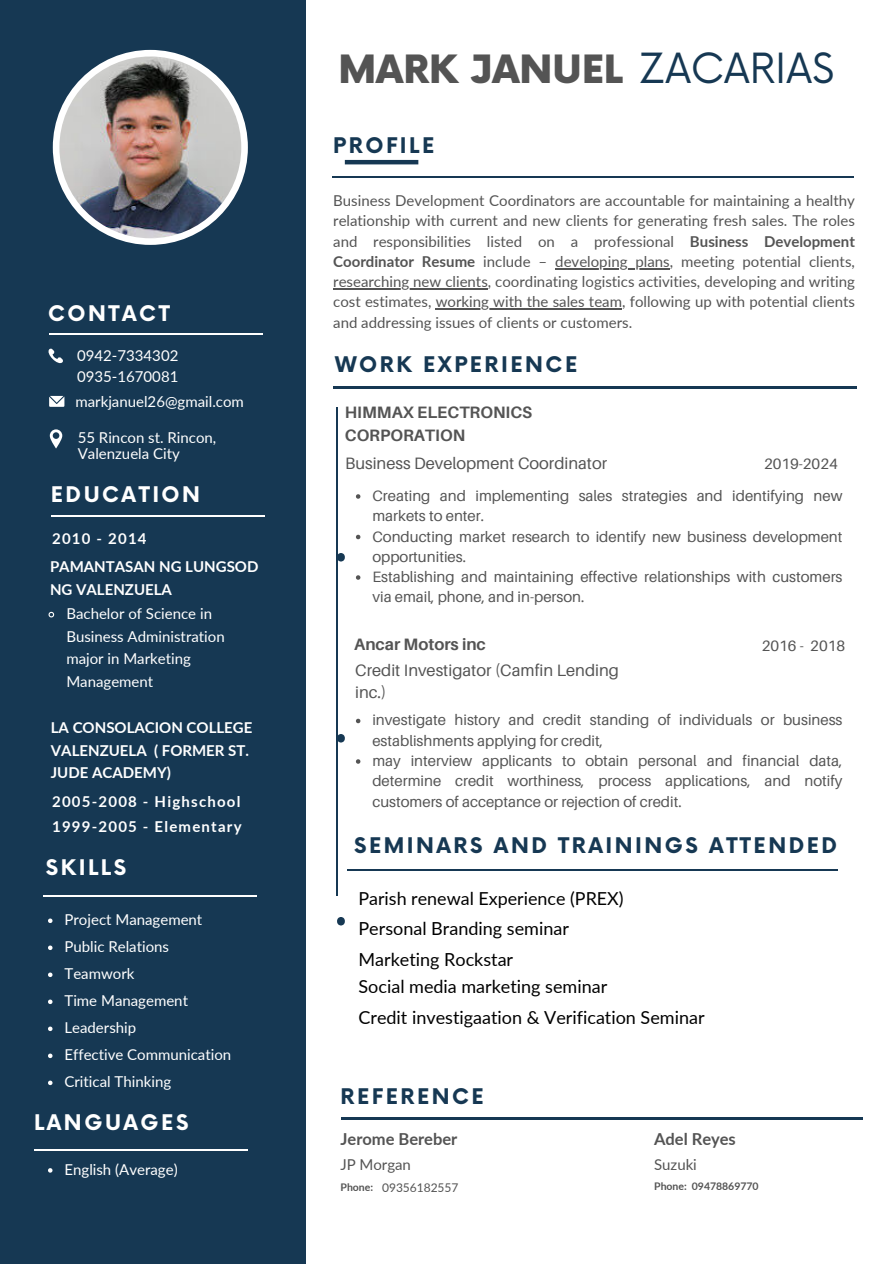
<style>
.page{position:relative;width:894px;height:1264px;background:#fff}
.page>*{position:absolute;margin:0;border:0;box-sizing:border-box;transform-origin:0 0}
.t1{font:900 37.95px "Now";color:#545454}
.t2{font:700 21px "Now";letter-spacing:.12em;color:#163853}
.t3{font:700 21px "Now";letter-spacing:.12em;color:#fff}
.t4{font:18px "Lato";color:#000}
.t5{font:17.85px "Lato";color:#000}
.t6{font:16.5px/22.5px "Aileron";color:#545454}
.t7{font:700 16.5px/22.5px "Aileron";color:#545454}
.t8{font:700 16.5px "Lato";color:#545454}
.t9{font:15px/20.2px "Aileron";color:#545454}
.t10{font:15px/20.2px "Lato";color:#545454;text-align:justify}
.t11{font:15px/22.5px "Lato";color:#fff}
.t12{font:700 15px/22.5px "Lato";color:#fff}
.t13{font:700 15px "Lato";letter-spacing:.08em;color:#fff}
.t14{font:12px "Lato";letter-spacing:-.005em;color:#545454}
.t15{font:700 10.5px "Lato";color:#545454}
.s1{font-weight:400;font-size:40.5px;color:#163853}
.s2{font-weight:700}
</style>
<div class="page">
<div style="left:0;top:0;width:305px;height:1263px;background:#163853"></div>
<hr style="left:345px;top:160px;width:73px;height:4px;background:#163853">
<div style="left:53px;top:50px;width:195px;height:195px;background:#fff;border-radius:50%"></div>
<img style="left:59px;top:56px;width:182px;height:182px;border-radius:50%">
<svg style="left:48px;top:348px;width:15px;height:16px"></svg>
<svg style="left:49px;top:396px;width:15px;height:11px"></svg>
<svg style="left:50px;top:429px;width:12px;height:19px"></svg>
<hr style="left:49px;top:333px;width:214px;height:1px;background:#fff">
<hr style="left:51px;top:515px;width:214px;height:2px;background:#fff">
<hr style="left:43px;top:895px;width:214px;height:1px;background:#fff">
<hr style="left:34px;top:1149px;width:214px;height:1px;background:#fff">
<hr style="left:333px;top:387px;width:523px;height:1px;background:#163853">
<hr style="left:341px;top:1117px;width:521px;height:2px;background:#163853">
<hr style="left:332px;top:176px;width:521px;height:1px;background:#163853">
<svg style="left:337px;top:553px;width:8px;height:8px"></svg>
<hr style="left:336px;top:407px;width:1px;height:488px;background:#163853">
<svg style="left:337px;top:734px;width:8px;height:8px"></svg>
<svg style="left:337px;top:917px;width:8px;height:8px"></svg>
<svg style="left:48px;top:918px;width:4px;height:5px"></svg>
<svg style="left:48px;top:945px;width:4px;height:5px"></svg>
<svg style="left:48px;top:972px;width:4px;height:5px"></svg>
<svg style="left:48px;top:999px;width:4px;height:5px"></svg>
<svg style="left:48px;top:1026px;width:4px;height:5px"></svg>
<svg style="left:48px;top:1053px;width:4px;height:5px"></svg>
<svg style="left:48px;top:1080px;width:4px;height:5px"></svg>
<svg style="left:48px;top:611px;width:7px;height:7px"></svg>
<svg style="left:48px;top:1168px;width:4px;height:4px"></svg>
<hr style="left:555px;top:268px;width:114px;height:1px;background:#545454">
<hr style="left:333px;top:288px;width:154px;height:1px;background:#545454">
<hr style="left:435px;top:308px;width:187px;height:1px;background:#545454">
<svg style="left:356px;top:494px;width:4px;height:4px"></svg>
<svg style="left:356px;top:534px;width:4px;height:5px"></svg>
<svg style="left:356px;top:575px;width:4px;height:4px"></svg>
<svg style="left:356px;top:718px;width:4px;height:5px"></svg>
<svg style="left:356px;top:759px;width:4px;height:4px"></svg>
<hr style="left:347px;top:869px;width:490px;height:1px;background:#163853">
<p class="t3" style="left:48px;top:302px;width:123px">CONTACT</p>
<p class="t11" style="left:77px;top:344px;width:103px">0942-7334302</p>
<p class="t11" style="left:77px;top:365px;width:103px">0935-1670081</p>
<p class="t11" style="left:75px;top:390px;width:170px">markjanuel26@gmail.com</p>
<p class="t11" style="left:78px;top:428px;width:140px;line-height:16.8px">55 Rincon st. Rincon,<br>Valenzuela City</p>
<h3 class="t3" style="left:51px;top:483px;width:151px">EDUCATION</h3>
<p class="t13" style="left:52px;top:529px;width:96px">2010 - 2014</p>
<p class="t12" style="left:50px;top:555px;width:210px">PAMANTASAN NG LUNGSOD<br>NG VALENZUELA</p>
<p class="t11" style="left:66px;top:602px;width:160px">Bachelor of Science in<br>Business Administration major in Marketing<br>Management</p>
<p class="t12" style="left:51px;top:716px;width:203px">LA CONSOLACION COLLEGE<br>VALENZUELA ( FORMER ST.<br>JUDE ACADEMY)</p>
<p class="t13" style="left:52px;top:791px;width:190px">2005-2008 - Highschool</p>
<h6 class="t13" style="left:52px;top:816px;width:191px">1999-2005 - Elementary</h6>
<h3 class="t3" style="left:46px;top:855px;width:82px">SKILLS</h3>
<p class="t11" style="left:64px;top:908px;width:139px">Project Management</p>
<p class="t11" style="left:64px;top:935px;width:106px">Public Relations</p>
<p class="t11" style="left:64px;top:962px;width:71px">Teamwork</p>
<p class="t11" style="left:64px;top:989px;width:125px">Time Management</p>
<p class="t11" style="left:64px;top:1016px;width:73px">Leadership</p>
<p class="t11" style="left:64px;top:1043px;width:168px">Effective Communication</p>
<h3 class="t11" style="left:64px;top:1070px;width:108px">Critical Thinking</h3>
<p class="t3" style="left:34px;top:1110px;width:156px">LANGUAGES</p>
<p class="t11" style="left:64px;top:1157px;width:115px">English (Average)</p>
<p class="t1" style="left:338px;top:49px;width:497px">MARK JANUEL <span class="s1">ZACARIAS</span></p>
<h2 class="t2" style="left:333px;top:134px;width:102px">PROFILE</h2>
<h1 class="t10" style="left:333px;top:190px;width:523px">Business Development Coordinators are accountable for maintaining a healthy relationship with current and new clients for generating fresh sales. The roles and responsibilities listed on a professional <span class="s2">Business Development Coordinator Resume</span> include –</h1>
<h3 class="t10" style="left:555px;top:251px;width:301px">developing plans, meeting potential clients,</h3>
<p class="t10" style="left:333px;top:271px;width:523px">researching new clients, coordinating logistics activities, developing and writing cost estimates, working with the sales team, following up with potential clients</p>
<h3 class="t10" style="left:333px;top:312px;width:300px">and addressing issues of clients or customers.</h3>
<h3 class="t2" style="left:335px;top:353px;width:243px">WORK EXPERIENCE</h3>
<h6 class="t7" style="left:345px;top:401px;width:189px">HIMMAX ELECTRONICS<br>CORPORATION</h6>
<p class="t6" style="left:345px;top:451px;width:264px">Business Development Coordinator</p>
<p class="t9" style="left:763px;top:453px;width:75px">2019-2024</p>
<h6 class="t9" style="left:372px;top:485px;width:471px">Creating and implementing sales strategies and identifying new markets to enter.</h6>
<h6 class="t9" style="left:372px;top:526px;width:471px">Conducting market research to identify new business development opportunities.</h6>
<h6 class="t9" style="left:372px;top:566px;width:471px">Establishing and maintaining effective relationships with customers via email, phone, and in-person.</h6>
<h3 class="t7" style="left:354px;top:632px;width:133px">Ancar Motors inc</h3>
<p class="t9" style="left:761px;top:635px;width:85px">2016 - 2018</p>
<h6 class="t6" style="left:355px;top:658px;width:265px">Credit Investigator (Camfin Lending inc.)</h6>
<h3 class="t9" style="left:372px;top:709px;width:471px">investigate history and credit standing of individuals or business establishments applying for credit,</h3>
<h5 class="t9" style="left:372px;top:750px;width:471px;text-align:justify">may interview applicants to obtain personal and financial data, determine credit worthiness, process applications, and notify customers of acceptance or rejection of credit.</h5>
<h5 class="t2" style="left:354px;top:834px;width:484px">SEMINARS AND TRAININGS ATTENDED</h5>
<p class="t5" style="left:358px;top:887px;width:266px">Parish renewal Experience (PREX)</p>
<p class="t4" style="left:358px;top:917px;width:212px">Personal Branding seminar</p>
<p class="t4" style="left:358px;top:947px;width:156px">Marketing Rockstar</p>
<p class="t4" style="left:358px;top:975px;width:250px">Social media marketing seminar</p>
<p class="t4" style="left:358px;top:1005px;width:347px">Credit investigaation &amp; Verification Seminar</p>
<p class="t2" style="left:340px;top:1085px;width:145px">REFERENCE</p>
<p class="t8" style="left:340px;top:1128px;width:118px">Jerome Bereber</p>
<p class="t15" style="left:340px;top:1180px;width:34px">Phone:</p>
<h5 class="t10" style="left:340px;top:1154px;width:72px">JP Morgan</h5>
<p class="t14" style="left:382px;top:1180px;width:78px">09356182557</p>
<h4 class="t8" style="left:654px;top:1128px;width:83px">Adel Reyes</h4>
<h6 class="t15" style="left:654px;top:1179px;width:106px">Phone: 09478869770</h6>
<p class="t10" style="left:654px;top:1154px;width:44px">Suzuki</p>
</div>
